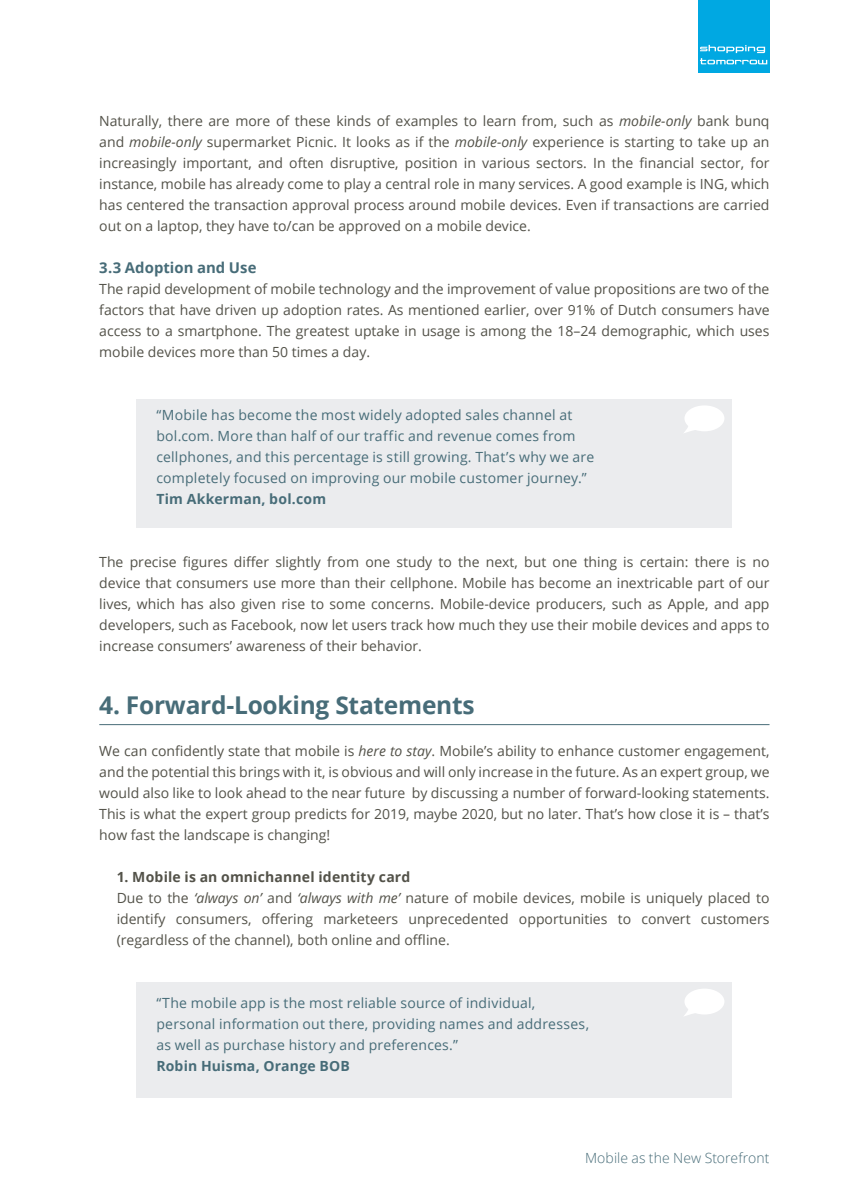
<style>
.page{position:relative;width:844px;height:1191px;background:#fff}
.page>*{position:absolute;margin:0;border:0;box-sizing:border-box;transform-origin:0 0}
._2019_HFST_kop_onder{font:700 24.5px "Open Sans";letter-spacing:-.01em;color:#476c78}
._2019_Kop_1_1{font:700 14.88px "Open Sans";letter-spacing:.005em;color:#476c78}
.List_Paragraph{font:14px/21px "Open Sans";color:#535249;text-align:justify}
._2019_Kader_plat{font:14px/21px "Open Sans";letter-spacing:.015em;color:#476c78}
._2019_Kader_kopje{font:700 14px "Open Sans";letter-spacing:.015em;color:#476c78}
._2019_Tussenkop{font:700 14px "Open Sans";letter-spacing:.015em;color:#535249}
.t1{font:300 14px "Open Sans";letter-spacing:.005em;color:#476c78}
.s1{font-style:italic}
</style>
<div class="page">
<div style="left:697px;top:0;width:72px;height:72px;background:#00a8e2"></div>
<svg style="left:700px;top:45px;width:67px;height:19px"></svg>
<hr style="left:99px;top:724px;width:670px;height:1px;background:#476c78">
<div style="left:136px;top:399px;width:596px;height:128px;background:#ebecee"></div>
<svg style="left:684px;top:405px;width:40px;height:28px"></svg>
<div style="left:136px;top:982px;width:596px;height:115px;background:#ebecee"></div>
<svg style="left:684px;top:989px;width:40px;height:27px"></svg>
<p class="List_Paragraph" style="left:99px;top:110px;width:671px">Naturally, there are more of these kinds of examples to learn from, such as <span class="s1">mobile-only</span> bank bunq and <span class="s1">mobile-only</span> supermarket Picnic. It looks as if the <span class="s1">mobile-only</span> experience is starting to take up an increasingly important, and often disruptive, position in various sectors. In the financial sector, for instance, mobile has already come to play a central role in many services. A good example is ING, which has centered the transaction approval process around mobile devices. Even if transactions are carried out on a laptop, they have to/can be approved on a mobile device.</p>
<p class="_2019_Kop_1_1" style="left:99px;top:257px;width:159px">3.3 Adoption and Use</p>
<p class="List_Paragraph" style="left:99px;top:278px;width:671px">The rapid development of mobile technology and the improvement of value propositions are two of the factors that have driven up adoption rates. As mentioned earlier, over 91% of Dutch consumers have access to a smartphone. The greatest uptake in usage is among the 18–24 demographic, which uses mobile devices more than 50 times a day.</p>
<p class="_2019_Kader_plat" style="left:156px;top:404px;width:439px">“Mobile has become the most widely adopted sales channel at bol.com. More than half of our traffic and revenue comes from cellphones, and this percentage is still growing. That’s why we are completely focused on improving our mobile customer journey.”</p>
<p class="_2019_Kader_kopje" style="left:156px;top:489px;width:171px">Tim Akkerman, bol.com</p>
<p class="List_Paragraph" style="left:99px;top:551px;width:671px">The precise figures differ slightly from one study to the next, but one thing is certain: there is no device that consumers use more than their cellphone. Mobile has become an inextricable part of our lives, which has also given rise to some concerns. Mobile-device producers, such as Apple, and app developers, such as Facebook, now let users track how much they use their mobile devices and apps to increase consumers’ awareness of their behavior.</p>
<p class="_2019_HFST_kop_onder" style="left:99px;top:688px;width:377px">4. Forward-Looking Statements</p>
<p class="List_Paragraph" style="left:99px;top:740px;width:671px">We can confidently state that mobile is <span class="s1">here to stay</span>. Mobile’s ability to enhance customer engagement, and the potential this brings with it, is obvious and will only increase in the future. As an expert group, we would also like to look ahead to the near future by discussing a number of forward-looking statements.<br>This is what the expert group predicts for 2019, maybe 2020, but no later. That’s how close it is – that’s how fast the landscape is changing!</p>
<p class="_2019_Tussenkop" style="left:117px;top:867px;width:295px">1. Mobile is an omnichannel identity card</p>
<p class="List_Paragraph" style="left:117px;top:887px;width:654px">Due to the <span class="s1">‘always on’</span> and <span class="s1">‘always with me’</span> nature of mobile devices, mobile is uniquely placed to identify consumers, offering marketeers unprecedented opportunities to convert customers (regardless of the channel), both online and offline.</p>
<p class="_2019_Kader_plat" style="left:156px;top:992px;width:434px">“The mobile app is the most reliable source of individual, personal information out there, providing names and addresses, as well as purchase history and preferences.”</p>
<p class="_2019_Kader_kopje" style="left:156px;top:1056px;width:195px">Robin Huisma, Orange BOB</p>
<p class="t1" style="left:585px;top:1148px;width:186px">Mobile as the New Storefront</p>
</div>
